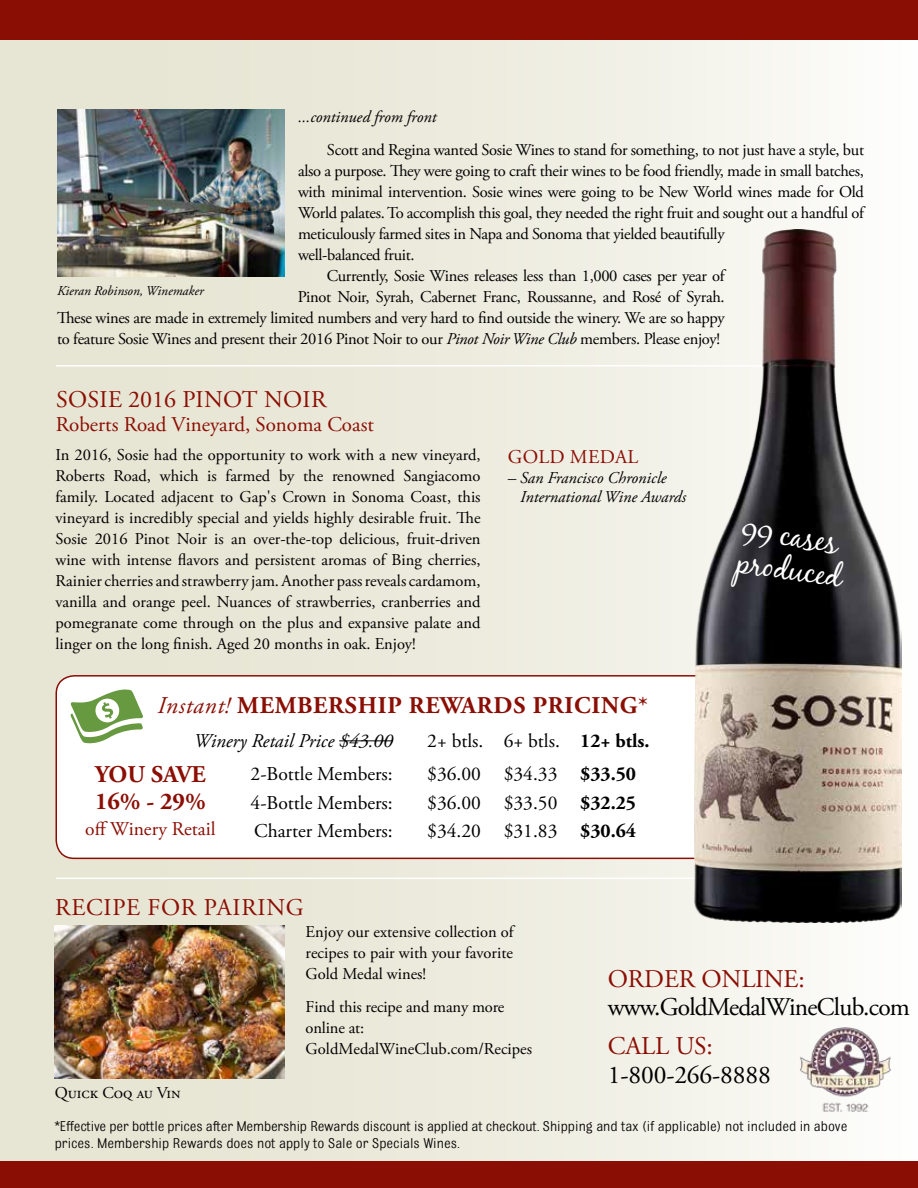
<style>
.page{position:relative;width:918px;height:1188px;background:#fff}
.page>*{position:absolute;margin:0;border:0;box-sizing:border-box;transform-origin:0 0}
.t1{font:31.5px/33px "Black Jack";color:#fff}
.t2{font:25.5px "Adobe Garamond Pro";letter-spacing:-.03em;color:#000}
.t3{font:25.5px "Adobe Garamond Pro";letter-spacing:-.005em;color:#8b0e04}
.t4{font:25.5px "Adobe Garamond Pro";letter-spacing:-.005em;color:#000}
.t5{font:24px "Adobe Garamond Pro";letter-spacing:.015em;color:#8b0e04}
.t6{font:700 24px "Adobe Garamond Pro";letter-spacing:.03em;color:#8b0e04}
.t7{font:700 24px/27px "Adobe Garamond Pro";color:#8b0e04}
.t8{font:21px "Adobe Garamond Pro";color:#8b0e04}
.t9{font:19.5px "Adobe Garamond Pro";color:#000}
.t10{font:19.5px "Adobe Garamond Pro";letter-spacing:.015em;color:#8b0e04}
.t11{font:italic 19.5px "Adobe Garamond Pro";color:#000}
.t12{font:16.5px/21px "Adobe Garamond Pro";letter-spacing:-.02em;color:#000;text-align:justify}
.t13{font:16.5px/21px "Adobe Garamond Pro";color:#000}
.t14{font:italic 16.5px/19.8px "Adobe Garamond Pro";color:#000}
.t15{font:15px/16.5px "Bulldog";color:#000}
.t16{font:italic 13.5px "Adobe Garamond Pro";color:#000}
.s1{font-style:italic}
.s2{font-weight:400;font-style:italic}
.s3{font-weight:700}
</style>
<div class="page">
<div style="left:0;top:0;width:918px;height:1174px;background:linear-gradient(to right,#e2e0cb,#fbfaf7)"></div>
<div style="left:56px;top:676px;width:693px;height:182px;background:#fff;border-radius:18px"></div>
<div style="left:56px;top:675px;width:694px;height:184px;border:2px solid #8b0e04;border-radius:18px"></div>
<div style="left:0;top:1161px;width:918px;height:27px;background:#8b0e04"></div>
<hr style="left:56px;top:365px;width:716px;height:2px;background:#fff">
<hr style="left:56px;top:878px;width:808px;height:1px;background:#fff">
<svg style="left:71px;top:689px;width:72px;height:54px"></svg>
<hr style="left:339px;top:740px;width:54px;height:1px;background:#000">
<div style="left:0;top:0;width:918px;height:40px;background:#8b0e04"></div>
<img style="left:787px;top:1028px;width:118px;height:86px">
<img style="left:57px;top:110px;width:228px;height:167px">
<img style="left:55px;top:925px;width:229px;height:153px">
<img style="left:695px;top:229px;width:206px;height:694px">
<p class="t14" style="left:298px;top:107px;width:140px">...continued from front</p>
<p class="t12" style="left:327px;top:140px;width:539px">Scott and Regina wanted Sosie Wines to stand for something, to not just have a style, but</p>
<p class="t12" style="left:298px;top:161px;width:567px">also a purpose. They were going to craft their wines to be food friendly, made in small batches,</p>
<p class="t12" style="left:298px;top:182px;width:568px">with minimal intervention. Sosie wines were going to be New World wines made for Old</p>
<p class="t12" style="left:298px;top:203px;width:567px">World palates. To accomplish this goal, they needed the right fruit and sought out a handful of</p>
<p class="t12" style="left:298px;top:224px;width:428px">meticulously farmed sites in Napa and Sonoma that yielded beautifully</p>
<p class="t12" style="left:298px;top:245px;width:118px">well-balanced fruit.</p>
<p class="t12" style="left:327px;top:266px;width:399px">Currently, Sosie Wines releases less than 1,000 cases per year of</p>
<p class="t12" style="left:298px;top:287px;width:428px">Pinot Noir, Syrah, Cabernet Franc, Roussanne, and Rosé of Syrah.</p>
<p class="t12" style="left:57px;top:308px;width:669px">These wines are made in extremely limited numbers and very hard to find outside the winery. We are so happy</p>
<p class="t12" style="left:57px;top:329px;width:664px">to feature Sosie Wines and present their 2016 Pinot Noir to our <span class="s1">Pinot Noir Wine Club</span> members. Please enjoy!</p>
<p class="t16" style="left:57px;top:283px;width:148px">Kieran Robinson, Winemaker</p>
<h3 class="t5" style="left:56px;top:385px;width:272px">SOSIE 2016 PINOT NOIR</h3>
<p class="t8" style="left:56px;top:412px;width:320px">Roberts Road Vineyard, Sonoma Coast</p>
<p class="t12" style="left:56px;top:444px;width:427px">In 2016, Sosie had the opportunity to work with a new vineyard, Roberts Road, which is farmed by the renowned Sangiacomo family. Located adjacent to Gap's Crown in Sonoma Coast, this vineyard is incredibly special and yields highly desirable fruit. The Sosie 2016 Pinot Noir is an over-the-top delicious, fruit-driven wine with intense flavors and persistent aromas of Bing cherries, Rainier cherries and strawberry jam. Another pass reveals cardamom, vanilla and orange peel. Nuances of strawberries, cranberries and pomegranate come through on the plus and expansive palate and linger on the long finish. Aged 20 months in oak. Enjoy!</p>
<p class="t10" style="left:508px;top:445px;width:132px">GOLD MEDAL</p>
<p class="t14" style="left:520px;top:468px;width:167px;text-indent:-12px">– San Francisco Chronicle<br>International Wine Awards</p>
<h3 class="t6" style="left:158px;top:691px;width:492px"><span class="s2">Instant!</span> MEMBERSHIP REWARDS PRICING*</h3>
<p class="t11" style="left:194px;top:729px;width:201px">Winery Retail Price $43.00</p>
<p class="t9" style="left:427px;top:729px;width:224px">2+ btls. 6+ btls. <span class="s3">12+ btls.</span></p>
<p class="t9" style="left:251px;top:762px;width:144px">2-Bottle Members:</p>
<p class="t9" style="left:427px;top:762px;width:210px">$36.00 $34.33 <span class="s3">$33.50</span></p>
<p class="t9" style="left:251px;top:791px;width:144px">4-Bottle Members:</p>
<p class="t9" style="left:427px;top:791px;width:210px">$36.00 $33.50 <span class="s3">$32.25</span></p>
<p class="t9" style="left:254px;top:819px;width:140px">Charter Members:</p>
<p class="t9" style="left:427px;top:819px;width:210px">$34.20 $31.83 <span class="s3">$30.64</span></p>
<h3 class="t7" style="left:95px;top:762px;width:112px">YOU SAVE<br>16% - 29%</h3>
<p class="t10" style="left:85px;top:817px;width:132px">off Winery Retail</p>
<h3 class="t5" style="left:55px;top:893px;width:250px">RECIPE FOR PAIRING</h3>
<h1 class="t1" style="left:744px;top:512px;width:107px;rotate:8deg">99 cases produced</h1>
<p class="t12" style="left:306px;top:922px;width:210px">Enjoy our extensive collection of recipes to pair with your favorite Gold Medal wines!</p>
<p class="t13" style="left:306px;top:997px;width:228px">Find this recipe and many more online at:<br>GoldMedalWineClub.com/Recipes</p>
<h2 class="t3" style="left:608px;top:963px;width:198px">ORDER ONLINE:</h2>
<h2 class="t2" style="left:608px;top:992px;width:304px">www.GoldMedalWineClub.com</h2>
<h2 class="t3" style="left:608px;top:1031px;width:107px">CALL US:</h2>
<h2 class="t4" style="left:608px;top:1059px;width:165px">1-800-266-8888</h2>
<p class="t15" style="left:55px;top:1118px;width:794px">*Effective per bottle prices after Membership Rewards discount is applied at checkout. Shipping and tax (if applicable) not included in above prices. Membership Rewards does not apply to Sale or Specials Wines.</p>
<p class="t13" style="left:55px;top:1083px;width:127px">Quick Coq au Vin</p>
</div>
